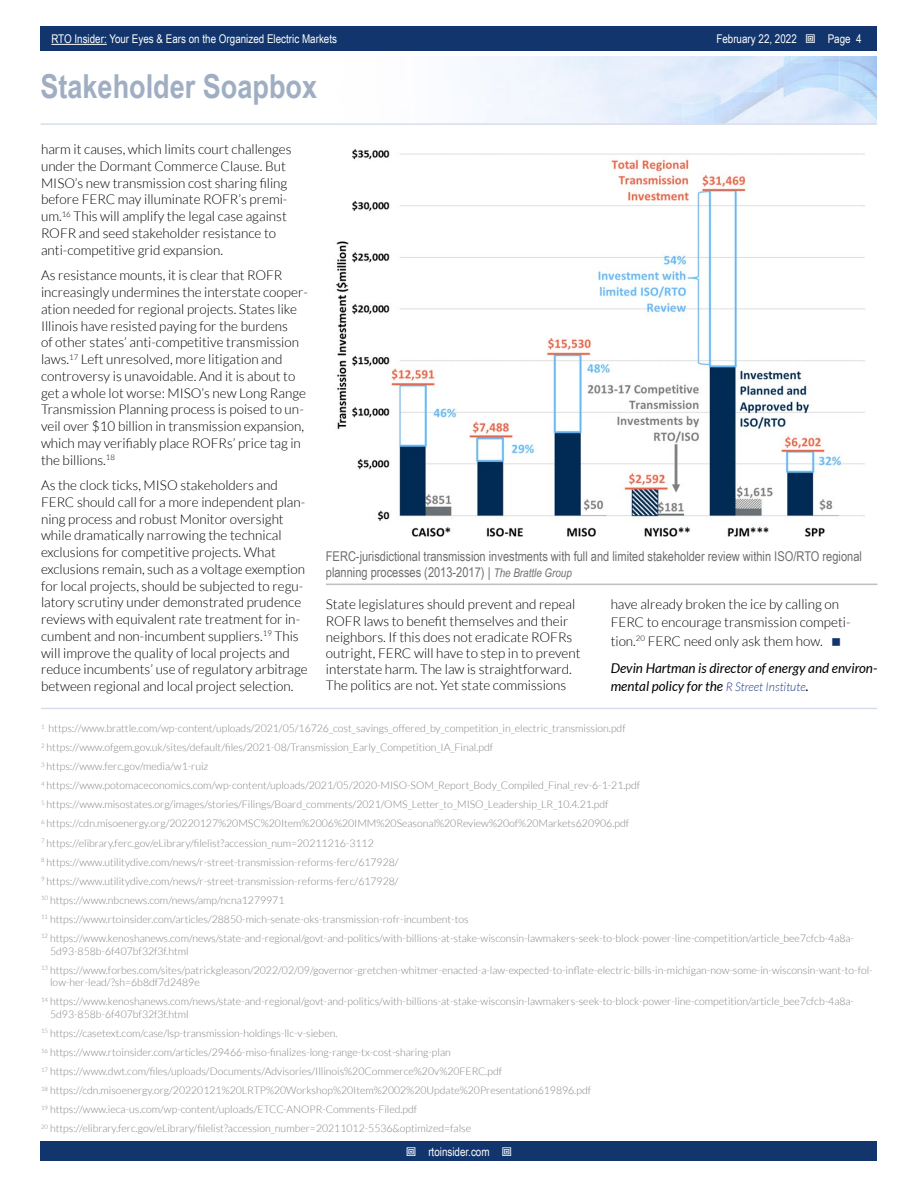
<style>
.page{position:relative;width:918px;height:1188px;background:#fff}
.page>*{position:absolute;margin:0;border:0;box-sizing:border-box;transform-origin:0 0}
.t1{font:700 33px "Arial Narrow";color:#a0aec4}
.t2{font:300 13.5px/16.8px "Lato";color:#000}
.t3{font:13.5px/16.2px "Arial Narrow";color:#6d6e71}
.t4{font:italic 13.5px/18.1px "Lato";color:#000}
.t5{font:12px "Arial Narrow";color:#fff}
.t6{font:300 10.5px/19px "Lato";color:#808285}
.s1{font-style:italic;font-size:12px}
.s2{font-weight:300;font-size:12px;color:#25408f}
</style>
<div class="page">
<div style="left:41px;top:1142px;width:836px;height:19px;background:#11356c"></div>
<div style="left:41px;top:27px;width:836px;height:24px;background:#11356c"></div>
<hr style="left:51px;top:44px;width:56px;height:1px;background:#fff">
<img style="left:474px;top:56px;width:403px;height:67px">
<hr style="left:40px;top:123px;width:837px;height:2px;background:#d6deec">
<hr style="left:326px;top:584px;width:552px;height:1px;background:#bfbfbf">
<img style="left:336px;top:149px;width:529px;height:388px">
<hr style="left:41px;top:708px;width:836px;height:1px;background:#d6deec">
<p class="t5" style="left:51px;top:30px;width:287px">RTO Insider: Your Eyes &amp; Ears on the Organized Electric Markets</p>
<p class="t5" style="left:716px;top:30px;width:82px">February 22, 2022</p>
<p class="t5" style="left:828px;top:30px;width:35px">Page 4</p>
<h1 class="t1" style="left:40px;top:61px;width:278px">Stakeholder Soapbox</h1>
<p class="t2" style="left:41px;top:141px;width:252px">harm it causes, which limits court challenges under the Dormant Commerce Clause. But MISO’s new transmission cost sharing filing before FERC may illuminate ROFR’s premi&shy;um. <sup>16</sup> This will amplify the legal case against ROFR and seed stakeholder resistance to anti-competitive grid expansion.</p>
<p class="t2" style="left:41px;top:267px;width:268px">As resistance mounts, it is clear that ROFR increasingly undermines the interstate cooper&shy;ation needed for regional projects. States like Illinois have resisted paying for the burdens<br>of other states’ anti-competitive transmission laws. <sup>17</sup> Left unresolved, more litigation and controversy is unavoidable. And it is about to get a whole lot worse: MISO’s new Long Range Transmission Planning process is poised to un&shy;veil over $10 billion in transmission expansion, which may verifiably place ROFRs’ price tag in the billions. <sup>18</sup></p>
<p class="t2" style="left:41px;top:477px;width:268px">As the clock ticks, MISO stakeholders and FERC should call for a more independent plan&shy;ning process and robust Monitor oversight while dramatically narrowing the technical exclusions for competitive projects. What exclusions remain, such as a voltage exemption for local projects, should be subjected to regu&shy;latory scrutiny under demonstrated prudence reviews with equivalent rate treatment for in&shy;cumbent and non-incumbent suppliers. <sup>19</sup> This will improve the quality of local projects and reduce incumbents’ use of regulatory arbitrage between regional and local project selection.</p>
<p class="t3" style="left:326px;top:547px;width:538px">FERC-jurisdictional transmission investments with full and limited stakeholder review within ISO/RTO regional planning processes (2013-2017) | <span class="s1">The Brattle Group</span></p>
<p class="t2" style="left:326px;top:596px;width:256px;line-height:16.2px">State legislatures should prevent and repeal ROFR laws to benefit themselves and their neighbors. If this does not eradicate ROFRs outright, FERC will have to step in to prevent interstate harm. The law is straightforward.<br>The politics are not. Yet state commissions</p>
<p class="t2" style="left:611px;top:595px;width:241px;line-height:18.1px">have already broken the ice by calling on<br>FERC to encourage transmission competi&shy;tion. <sup>20</sup> FERC need only ask them how.</p>
<p class="t4" style="left:611px;top:659px;width:268px">Devin Hartman is director of energy and environ&shy;mental policy for the <span class="s2">R Street Institute</span>.</p>
<p class="t6" style="left:41px;top:719px;width:815px"><sup>1</sup> https://www.brattle.com/wp-content/uploads/2021/05/16726_cost_savings_offered_by_competition_in_electric_transmission.pdf<br><sup>2</sup> https://www.ofgem.gov.uk/sites/default/files/2021-08/Transmission_Early_Competition_IA_Final.pdf<br><sup>3</sup> https://www.ferc.gov/media/w1-ruiz<br><sup>4</sup> https://www.potomaceconomics.com/wp-content/uploads/2021/05/2020-MISO-SOM_Report_Body_Compiled_Final_rev-6-1-21.pdf<br><sup>5</sup> https://www.misostates.org/images/stories/Filings/Board_comments/2021/OMS_Letter_to_MISO_Leadership_LR_10.4.21.pdf<br><sup>6</sup> https://cdn.misoenergy.org/20220127%20MSC%20Item%2006%20IMM%20Seasonal%20Review%20of%20Markets620906.pdf<br><sup>7</sup> https://elibrary.ferc.gov/eLibrary/filelist?accession_num=20211216-3112<br><sup>8</sup> https://www.utilitydive.com/news/r-street-transmission-reforms-ferc/617928/<br><sup>9</sup> https://www.utilitydive.com/news/r-street-transmission-reforms-ferc/617928/<br><sup>10</sup> https://www.nbcnews.com/news/amp/ncna1279971<br><sup>11</sup> https://www.rtoinsider.com/articles/28850-mich-senate-oks-transmission-rofr-incumbent-tos<br><sup>12</sup> https://www.kenoshanews.com/news/state-and-regional/govt-and-politics/with-billions-at-stake-wisconsin-lawmakers-seek-to-block-power-line-competition/article_bee7cfcb-4a8a-</p>
<p class="t6" style="left:41px;top:941px;width:833px;text-indent:9px">5d93-858b-6f407bf32f3f.html<br><sup>13</sup> https://www.forbes.com/sites/patrickgleason/2022/02/09/governor-gretchen-whitmer-enacted-a-law-expected-to-inflate-electric-bills-in-michigan-now-some-in-wisconsin-want-to-fol-</p>
<p class="t6" style="left:41px;top:973px;width:815px;text-indent:9px">low-her-lead/?sh=6b8df7d2489e<br><sup>14</sup> https://www.kenoshanews.com/news/state-and-regional/govt-and-politics/with-billions-at-stake-wisconsin-lawmakers-seek-to-block-power-line-competition/article_bee7cfcb-4a8a-</p>
<p class="t6" style="left:41px;top:1005px;width:552px;text-indent:9px">5d93-858b-6f407bf32f3f.html<br><sup>15</sup> https://casetext.com/case/lsp-transmission-holdings-llc-v-sieben.<br><sup>16</sup> https://www.rtoinsider.com/articles/29466-miso-finalizes-long-range-tx-cost-sharing-plan<br><sup>17</sup> https://www.dwt.com/files/uploads/Documents/Advisories/Illinois%20Commerce%20v%20FERC.pdf<br><sup>18</sup> https://cdn.misoenergy.org/20220121%20LRTP%20Workshop%20Item%2002%20Update%20Presentation619896.pdf <sup>19</sup> https://www.ieca-us.com/wp-content/uploads/ETCC-ANOPR-Comments-Filed.pdf<br><sup>20</sup> https://elibrary.ferc.gov/eLibrary/filelist?accession_number=20211012-5536&amp;optimized=false</p>
<p class="t5" style="left:428px;top:1143px;width:63px">rtoinsider.com</p>
</div>
